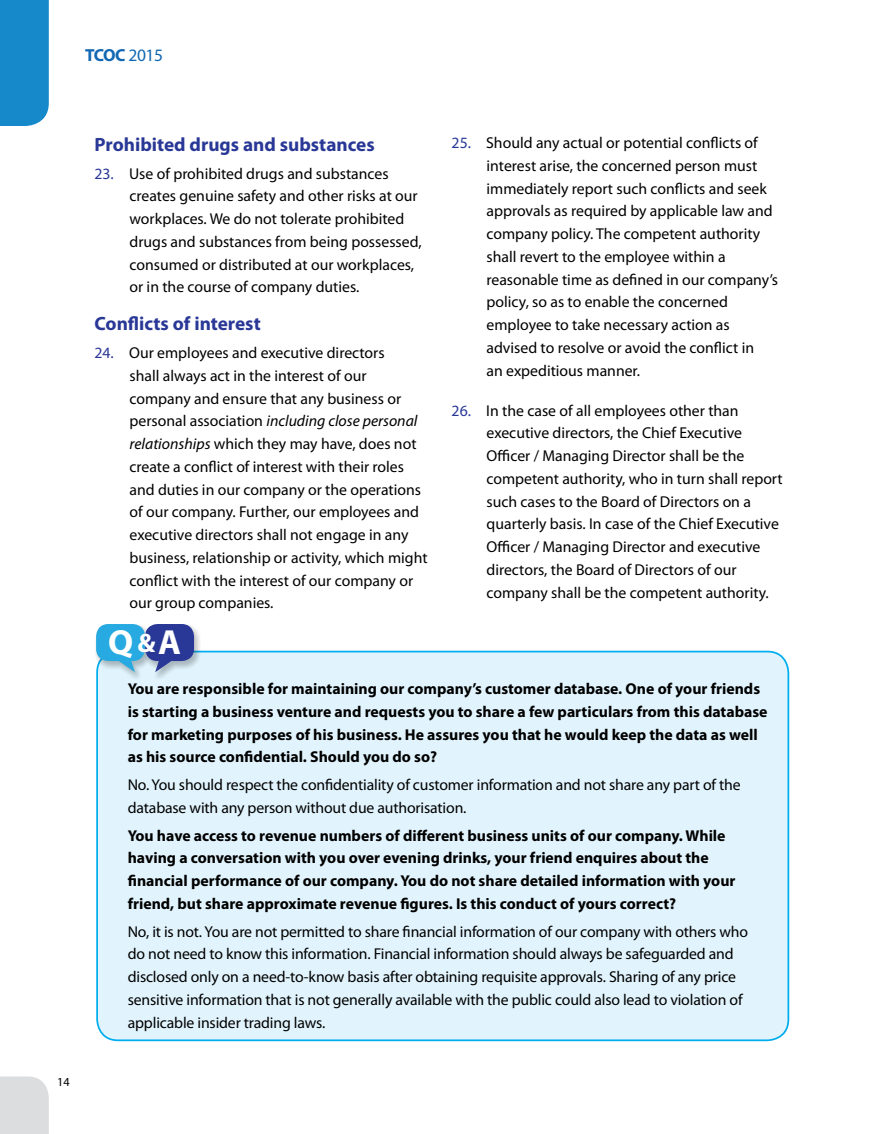
<style>
.page{position:relative;width:882px;height:1134px;background:#fff}
.page>*{position:absolute;margin:0;border:0;box-sizing:border-box;transform-origin:0 0}
.t1{font:700 35px "Myriad Pro";color:#fff}
.t2{font:700 19.25px "Myriad Pro";color:#293896}
.t3{font:700 17.5px "Myriad Pro";color:#1268b3}
.t4{font:15.75px/22.8px "Myriad Pro";color:#000}
.t5{font:700 15.75px/22.8px "Myriad Pro";color:#000}
.t6{font:12.25px "Myriad Pro";color:#000}
.s1{font-weight:400}
.s2{color:#293896}
.s3{font-style:italic}
.s4{font-size:26.78px}
</style>
<div class="page">
<div style="left:0;top:1076px;width:49px;height:58px;background:#dcddde"></div>
<div style="left:97px;top:652px;width:691px;height:388px;background:#e1f4fd;border-radius:21px"></div>
<div style="left:96px;top:651px;width:693px;height:390px;border:2px solid #00aeef;border-radius:21px"></div>
<svg style="left:96px;top:672px;width:44px;height:8px"></svg>
<svg style="left:155px;top:628px;width:46px;height:50px"></svg>
<svg style="left:96px;top:624px;width:98px;height:48px;background:#508bc5"></svg>
<div style="left:0;top:0;width:49px;height:126px;background:#1689ca"></div>
<p class="t3" style="left:85px;top:43px;width:80px">TCOC <span class="s1">2015</span></p>
<p class="t6" style="left:57px;top:1074px;width:14px">14</p>
<p class="t2" style="left:94px;top:132px;width:282px">Prohibited drugs and substances</p>
<p class="t4" style="left:130px;top:162px;width:294px;text-indent:-35px"><span class="s2">23.</span> Use of prohibited drugs and substances creates genuine safety and other risks at our workplaces. We do not tolerate prohibited drugs and substances from being possessed, consumed or distributed at our workplaces, or in the course of company duties.</p>
<p class="t2" style="left:94px;top:311px;width:168px">Conflicts of interest</p>
<p class="t4" style="left:130px;top:341px;width:300px;text-indent:-35px"><span class="s2">24.</span> Our employees and executive directors<br>shall always act in the interest of our company and ensure that any business or personal association <span class="s3">including close personal relationships</span> which they may have, does not create a conflict of interest with their roles and duties in our company or the operations of our company. Further, our employees and executive directors shall not engage in any business, relationship or activity, which might conflict with the interest of our company or our group companies.</p>
<h1 class="t1" style="left:108px;top:619px;width:75px">Q<span class="s4">&amp;</span>A</h1>
<p class="t4" style="left:487px;top:131px;width:293px;text-indent:-35px"><span class="s2">25.</span> Should any actual or potential conflicts of interest arise, the concerned person must immediately report such conflicts and seek approvals as required by applicable law and company policy. The competent authority shall revert to the employee within a reasonable time as defined in our company’s policy, so as to enable the concerned employee to take necessary action as advised to resolve or avoid the conflict in<br>an expeditious manner.</p>
<p class="t4" style="left:487px;top:399px;width:298px;text-indent:-35px"><span class="s2">26.</span> In the case of all employees other than executive directors, the Chief Executive Officer / Managing Director shall be the competent authority, who in turn shall report such cases to the Board of Directors on a quarterly basis. In case of the Chief Executive Officer / Managing Director and executive directors, the Board of Directors of our company shall be the competent authority.</p>
<p class="t5" style="left:128px;top:677px;width:641px;text-indent:8px">ou are responsible for maintaining our company’s customer database. One of your friends is starting a business venture and requests you to share a few particulars from this database for marketing purposes of his business. He assures you that he would keep the data as well as his source confidential. Should you do so?</p>
<p class="t4" style="left:128px;top:773px;width:614px">No. You should respect the confidentiality of customer information and not share any part of the database with any person without due authorisation.</p>
<p class="t5" style="left:96px;top:823px;width:15px">Y</p>
<p class="t5" style="left:96px;top:677px;width:15px">Y</p>
<p class="t5" style="left:128px;top:823px;width:609px;text-indent:8px">ou have access to revenue numbers of different business units of our company. While having a conversation with you over evening drinks, your friend enquires about the financial performance of our company. You do not share detailed information with your friend, but share approximate revenue figures. Is this conduct of yours correct?</p>
<p class="t4" style="left:128px;top:920px;width:622px">No, it is not. You are not permitted to share financial information of our company with others who do not need to know this information. Financial information should always be safeguarded and disclosed only on a need-to-know basis after obtaining requisite approvals. Sharing of any price sensitive information that is not generally available with the public could also lead to violation of applicable insider trading laws.</p>
</div>
